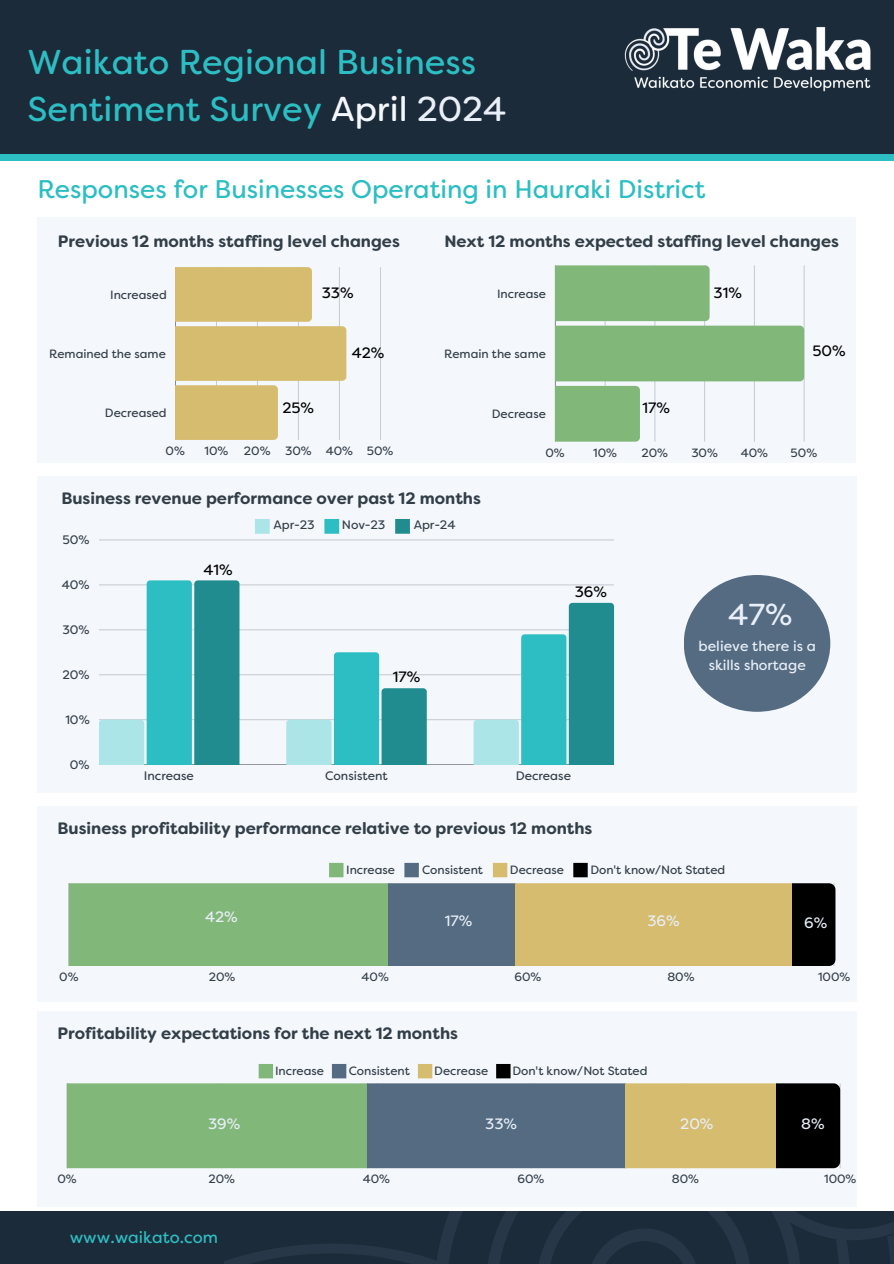
<style>
.page{position:relative;width:894px;height:1264px;background:#fff}
.page>*{position:absolute;margin:0;border:0;box-sizing:border-box;transform-origin:0 0}
.t1{font:34.5px/47.2px "Filson Soft";color:#2cbec3}
.t2{font:30.3px "Filson Soft";color:#e9eff8}
.t3{font:25.5px "Filson Soft";color:#2cbec3}
.t4{font:700 16.5px "Filson Soft";color:#333f48}
.t5{font:16.5px "Filson Soft";color:#2cbec3}
.t6{font:15px "Filson Soft";color:#000}
.t7{font:15px "Filson Soft";color:#e9eff8}
.t8{font:14.25px/19px "Filson Soft";color:#e9eff8;text-align:center}
.t9{font:12.3px "Filson Soft";color:#333f48}
.t10{font:12px "Filson Soft";color:#333f48}
.s1{color:#f4f7fc}
.s2{color:#e9eff8}
</style>
<div class="page">
<div style="left:0;top:0;width:893px;height:155px;background:#1c2b39"></div>
<img style="left:624px;top:27px;width:246px;height:65px">
<div style="left:0;top:154px;width:893px;height:7px;background:#2cbec3"></div>
<div style="left:0;top:1211px;width:893px;height:52px;background:#1c2b39"></div>
<svg style="left:224px;top:1211px;width:669px;height:52px"></svg>
<div style="left:37px;top:217px;width:819px;height:245px;background:#f4f7fc"></div>
<hr style="left:380px;top:267px;width:1px;height:173px;background:#333f48">
<svg style="left:175px;top:267px;width:171px;height:173px"></svg>
<hr style="left:803px;top:265px;width:1px;height:176px;background:#333f48">
<svg style="left:555px;top:265px;width:248px;height:176px"></svg>
<div style="left:37px;top:476px;width:819px;height:316px;background:#f4f7fc"></div>
<div style="left:255px;top:519px;width:14px;height:14px;background:#abe5e7"></div>
<div style="left:324px;top:519px;width:15px;height:14px;background:#2cbec3"></div>
<div style="left:395px;top:519px;width:15px;height:14px;background:#218c8f"></div>
<hr style="left:99px;top:764px;width:515px;height:1px;background:#333f48">
<hr style="left:99px;top:719px;width:515px;height:1px;background:#333f48">
<hr style="left:99px;top:674px;width:515px;height:1px;background:#333f48">
<hr style="left:99px;top:629px;width:515px;height:1px;background:#333f48">
<hr style="left:99px;top:584px;width:515px;height:1px;background:#333f48">
<hr style="left:99px;top:539px;width:515px;height:1px;background:#333f48">
<svg style="left:99px;top:580px;width:140px;height:184px"></svg>
<svg style="left:286px;top:652px;width:140px;height:112px"></svg>
<svg style="left:473px;top:603px;width:141px;height:161px"></svg>
<div style="left:683px;top:575px;width:147px;height:136px;background:#546b82;border-radius:50%"></div>
<div style="left:37px;top:805px;width:819px;height:196px;background:#f4f7fc"></div>
<div style="left:37px;top:1010px;width:819px;height:196px;background:#f4f7fc"></div>
<div style="left:258px;top:1063px;width:15px;height:15px;background:#82b77a"></div>
<div style="left:332px;top:1063px;width:14px;height:15px;background:#546b82"></div>
<div style="left:418px;top:1063px;width:14px;height:15px;background:#d6bc6e"></div>
<div style="left:496px;top:1063px;width:14px;height:15px;background:#000"></div>
<hr style="left:839px;top:1083px;width:1px;height:85px;background:#333f48">
<svg style="left:67px;top:1083px;width:772px;height:85px;background:#799071"></svg>
<div style="left:329px;top:862px;width:14px;height:15px;background:#82b77a"></div>
<div style="left:404px;top:862px;width:14px;height:15px;background:#546b82"></div>
<div style="left:492px;top:862px;width:15px;height:15px;background:#d6bc6e"></div>
<div style="left:573px;top:862px;width:14px;height:15px;background:#000"></div>
<svg style="left:69px;top:883px;width:766px;height:83px;background:#91a270"></svg>
<h1 class="t1" style="left:27px;top:41px;width:480px">Waikato Regional Business<br>Sentiment Survey <span class="s1">April</span> <span class="s2">2024</span></h1>
<h4 class="t3" style="left:37px;top:179px;width:669px">Responses for Businesses Operating in Hauraki District</h4>
<h3 class="t4" style="left:58px;top:235px;width:343px">Previous 12 months staffing level changes</h3>
<h4 class="t4" style="left:444px;top:235px;width:396px">Next 12 months expected staffing level changes</h4>
<p class="t10" style="left:110px;top:290px;width:58px">Increased</p>
<h4 class="t6" style="left:322px;top:287px;width:33px">33%</h4>
<p class="t10" style="left:497px;top:289px;width:50px">Increase</p>
<h4 class="t6" style="left:713px;top:287px;width:30px">31%</h4>
<p class="t10" style="left:49px;top:349px;width:118px">Remained the same</p>
<h4 class="t6" style="left:351px;top:347px;width:34px">42%</h4>
<p class="t10" style="left:444px;top:349px;width:103px">Remain the same</p>
<h3 class="t6" style="left:812px;top:345px;width:35px">50%</h3>
<p class="t10" style="left:105px;top:408px;width:63px">Decreased</p>
<h4 class="t6" style="left:282px;top:402px;width:33px">25%</h4>
<p class="t10" style="left:491px;top:409px;width:55px">Decrease</p>
<h4 class="t6" style="left:642px;top:402px;width:29px">17%</h4>
<p class="t10" style="left:165px;top:446px;width:21px">0%</p>
<p class="t10" style="left:204px;top:446px;width:25px">10%</p>
<p class="t10" style="left:244px;top:446px;width:151px">20% 30% 40% 50%</p>
<p class="t10" style="left:545px;top:448px;width:21px">0%</p>
<p class="t10" style="left:593px;top:448px;width:25px">10%</p>
<p class="t10" style="left:641px;top:448px;width:28px">20%</p>
<p class="t10" style="left:691px;top:448px;width:28px">30%</p>
<p class="t10" style="left:740px;top:448px;width:29px">40%</p>
<p class="t10" style="left:790px;top:448px;width:28px">50%</p>
<h4 class="t4" style="left:61px;top:492px;width:421px">Business revenue performance over past 12 months</h4>
<p class="t9" style="left:273px;top:520px;width:43px">Apr-23</p>
<p class="t9" style="left:342px;top:520px;width:45px">Nov-23</p>
<p class="t9" style="left:413px;top:520px;width:43px">Apr-24</p>
<p class="t9" style="left:62px;top:535px;width:29px">50%</p>
<p class="t9" style="left:62px;top:580px;width:29px">40%</p>
<p class="t9" style="left:62px;top:625px;width:29px">30%</p>
<p class="t9" style="left:62px;top:670px;width:29px">20%</p>
<p class="t9" style="left:65px;top:715px;width:26px">10%</p>
<p class="t9" style="left:70px;top:760px;width:21px">0%</p>
<h4 class="t6" style="left:203px;top:564px;width:31px">41%</h4>
<h4 class="t6" style="left:392px;top:670px;width:29px">17%</h4>
<h4 class="t6" style="left:574px;top:586px;width:34px">36%</h4>
<p class="t9" style="left:144px;top:771px;width:51px">Increase</p>
<p class="t9" style="left:325px;top:771px;width:64px">Consistent</p>
<p class="t9" style="left:515px;top:771px;width:57px">Decrease</p>
<h4 class="t4" style="left:57px;top:822px;width:536px">Business profitability performance relative to previous 12 months</h4>
<h4 class="t2" style="left:727px;top:602px;width:66px">47%</h4>
<h4 class="t8" style="left:698px;top:638px;width:119px">believe there is a skills shortage</h4>
<p class="t10" style="left:346px;top:865px;width:50px">Increase</p>
<p class="t10" style="left:422px;top:865px;width:62px">Consistent</p>
<p class="t10" style="left:510px;top:865px;width:55px">Decrease</p>
<p class="t10" style="left:590px;top:865px;width:136px">Don't know/Not Stated</p>
<h4 class="t7" style="left:205px;top:911px;width:34px">42%</h4>
<h2 class="t7" style="left:444px;top:914px;width:29px">17%</h2>
<p class="t7" style="left:647px;top:914px;width:34px">36%</p>
<h3 class="t7" style="left:804px;top:917px;width:24px">6%</h3>
<p class="t10" style="left:59px;top:972px;width:21px">0%</p>
<p class="t10" style="left:209px;top:972px;width:28px">20%</p>
<p class="t10" style="left:361px;top:972px;width:29px">40%</p>
<p class="t10" style="left:514px;top:972px;width:28px">60%</p>
<p class="t10" style="left:667px;top:972px;width:29px">80%</p>
<p class="t10" style="left:817px;top:972px;width:34px">100%</p>
<h4 class="t4" style="left:57px;top:1027px;width:402px">Profitability expectations for the next 12 months</h4>
<p class="t10" style="left:275px;top:1066px;width:50px">Increase</p>
<p class="t10" style="left:349px;top:1066px;width:62px">Consistent</p>
<p class="t10" style="left:434px;top:1066px;width:55px">Decrease</p>
<p class="t10" style="left:512px;top:1066px;width:136px">Don't know/Not Stated</p>
<h3 class="t7" style="left:208px;top:1118px;width:34px">39%</h3>
<h3 class="t7" style="left:485px;top:1118px;width:33px">33%</h3>
<h4 class="t7" style="left:680px;top:1118px;width:35px">20%</h4>
<h4 class="t7" style="left:800px;top:1118px;width:25px">8%</h4>
<p class="t10" style="left:57px;top:1174px;width:21px">0%</p>
<p class="t10" style="left:208px;top:1174px;width:28px">20%</p>
<p class="t10" style="left:362px;top:1174px;width:29px">40%</p>
<p class="t10" style="left:517px;top:1174px;width:28px">60%</p>
<p class="t10" style="left:671px;top:1174px;width:29px">80%</p>
<p class="t10" style="left:823px;top:1174px;width:34px">100%</p>
<h2 class="t5" style="left:70px;top:1231px;width:150px">www.waikato.com</h2>
</div>
